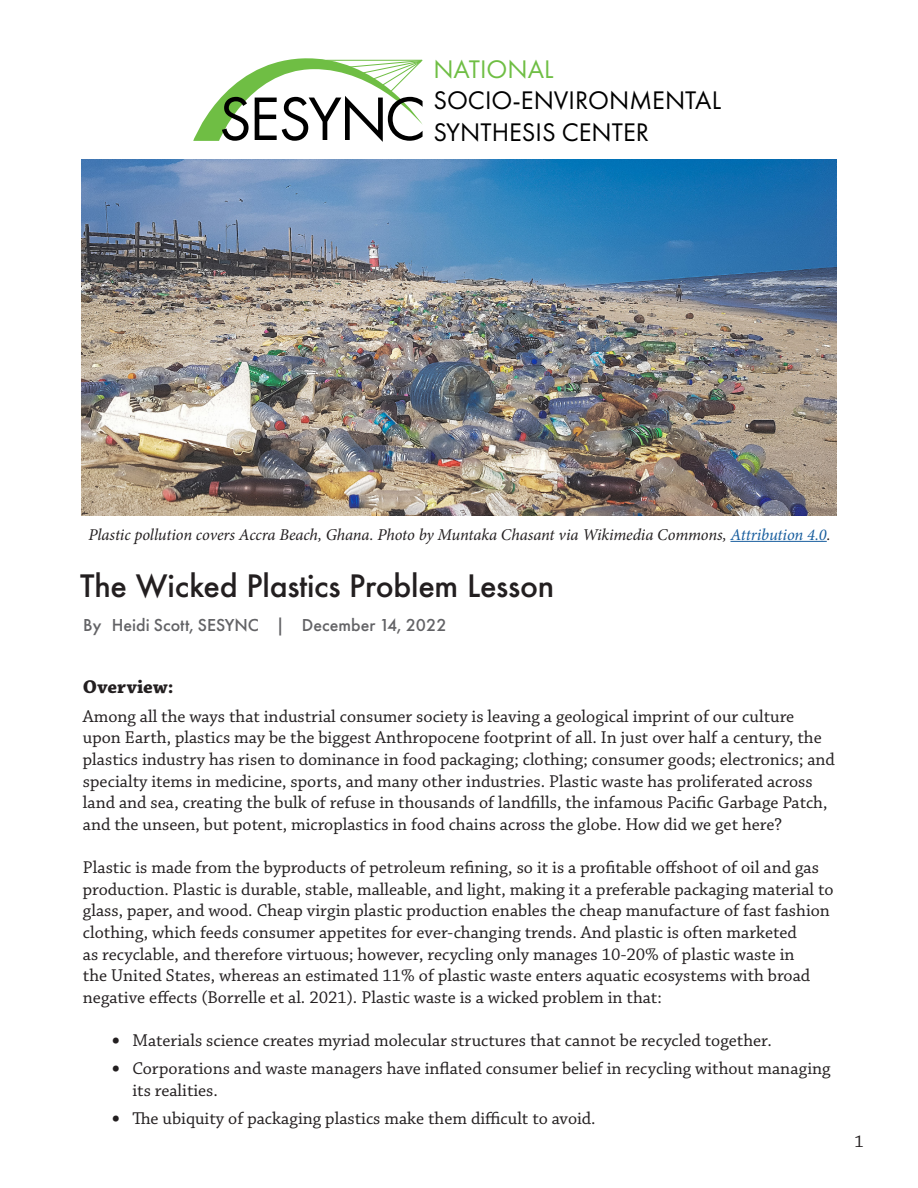
<style>
.page{position:relative;width:918px;height:1188px;background:#fff}
.page>*{position:absolute;margin:0;border:0;box-sizing:border-box;transform-origin:0 0}
.t1{font:63.6px "Futura PT";letter-spacing:-.04em;color:#000}
.t2{font:500 30px "Futura";letter-spacing:-.01em;color:#231f20}
.t3{font:26.4px/31.7px "Futura PT";color:#000}
.t4{font:700 19.5px "Chaparral Pro";letter-spacing:.005em;color:#231f20}
.t5{font:18px/21.6px "Chaparral Pro";color:#231f20}
.t6{font:500 18px "Futura PT";color:#636366}
.t7{font:italic 16.5px "Minion Pro";letter-spacing:-.01em;color:#231f20}
.s1{color:#6fbe44}
.s2{color:#175d9e}
.s3{font-weight:700;font-size:21px}
</style>
<div class="page">
<svg style="left:193px;top:58px;width:230px;height:83px"></svg>
<hr style="left:730px;top:541px;width:97px;height:1px;background:#175d9e">
<img style="left:81px;top:159px;width:755px;height:356px">
<p class="t1" style="left:219px;top:81px;width:208px">SESYNC</p>
<p class="t3" style="left:433px;top:53px;width:289px"><span class="s1">NATIONAL<br></span>SOCIO-ENVIRONMENTAL<br>SYNTHESIS CENTER</p>
<p class="t7" style="left:88px;top:523px;width:744px">Plastic pollution covers Accra Beach, Ghana. Photo by Muntaka Chasant via Wikimedia Commons, <span class="s2">Attribution 4.0</span>.</p>
<p class="t2" style="left:80px;top:565px;width:476px">The Wicked Plastics Problem Lesson</p>
<p class="t6" style="left:83px;top:615px;width:365px">By Heidi Scott, SESYNC | December 14, 2022</p>
<p class="t4" style="left:83px;top:676px;width:92px">Overview:</p>
<p class="t5" style="left:83px;top:706px;width:754px">Among all the ways that industrial consumer society is leaving a geological imprint of our culture upon Earth, plastics may be the biggest Anthropocene footprint of all. In just over half a century, the plastics industry has risen to dominance in food packaging; clothing; consumer goods; electronics; and specialty items in medicine, sports, and many other industries. Plastic waste has proliferated across land and sea, creating the bulk of refuse in thousands of landfills, the infamous Pacific Garbage Patch, and the unseen, but potent, microplastics in food chains across the globe. How did we get here?</p>
<p class="t5" style="left:83px;top:857px;width:752px">Plastic is made from the byproducts of petroleum refining, so it is a profitable offshoot of oil and gas production. Plastic is durable, stable, malleable, and light, making it a preferable packaging material to glass, paper, and wood. Cheap virgin plastic production enables the cheap manufacture of fast fashion clothing, which feeds consumer appetites for ever-changing trends. And plastic is often marketed<br>as recyclable, and therefore virtuous; however, recycling only manages 10-20% of plastic waste in<br>the United States, whereas an estimated 11% of plastic waste enters aquatic ecosystems with broad negative effects (Borrelle et al. 2021). Plastic waste is a wicked problem in that:</p>
<p class="t5" style="left:111px;top:1030px;width:662px"><span class="s3">•</span> Materials science creates myriad molecular structures that cannot be recycled together.</p>
<p class="t5" style="left:132px;top:1059px;width:700px;text-indent:-21px"><span class="s3">•</span> Corporations and waste managers have inflated consumer belief in recycling without managing its realities.</p>
<p class="t5" style="left:111px;top:1109px;width:486px"><span class="s3">•</span> The ubiquity of packaging plastics make them difficult to avoid.</p>
<p class="t5" style="left:855px;top:1132px;width:11px">1</p>
</div>
